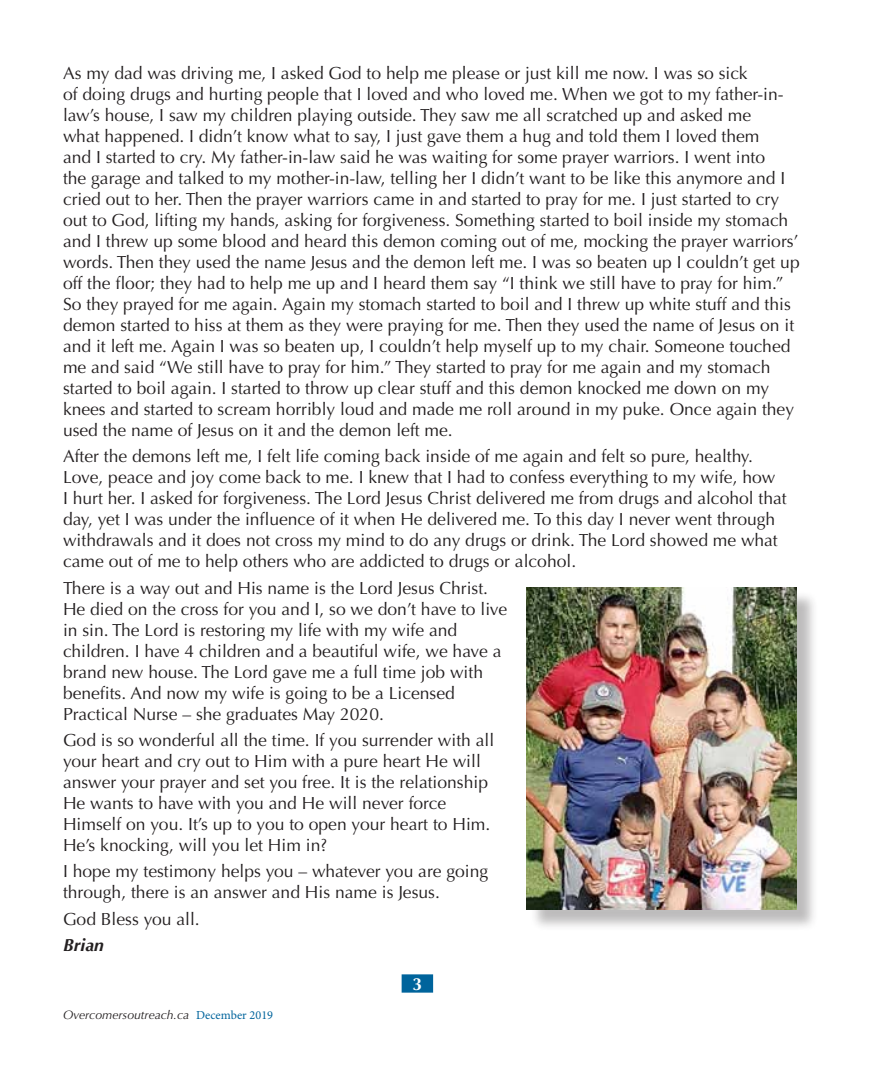
<style>
.page{position:relative;width:882px;height:1071px;background:#fff}
.page>*{position:absolute;margin:0;border:0;box-sizing:border-box;transform-origin:0 0}
.t1{font:17.5px/21px "Optima";color:#231f20}
.t2{font:italic 700 17.5px "Optima";color:#231f20}
.t3{font:700 17.5px "Optima";color:#fff}
.t4{font:italic 12.25px "Optima";color:#231f20}
.s1{font-family:"Minion Pro";font-style:normal;color:#00649c}
</style>
<div class="page">
<div style="left:402px;top:974px;width:31px;height:19px;background:#00649c;border:2px solid #00649c"></div>
<div style="left:529px;top:590px;width:289px;height:341px;background:#231f20;opacity:.3"></div>
<img style="left:527px;top:588px;width:270px;height:321px">
<p class="t1" style="left:63px;top:63px;width:738px">As my dad was driving me, I asked God to help me please or just kill me now. I was so sick<br>of doing drugs and hurting people that I loved and who loved me. When we got to my father-in&shy;law’s house, I saw my children playing outside. They saw me all scratched up and asked me<br>what happened. I didn’t know what to say, I just gave them a hug and told them I loved them<br>and I started to cry. My father-in-law said he was waiting for some prayer warriors. I went into<br>the garage and talked to my mother-in-law, telling her I didn’t want to be like this anymore and I cried out to her. Then the prayer warriors came in and started to pray for me. I just started to cry out to God, lifting my hands, asking for forgiveness. Something started to boil inside my stomach and I threw up some blood and heard this demon coming out of me, mocking the prayer warriors’ words. Then they used the name Jesus and the demon left me. I was so beaten up I couldn’t get up off the floor; they had to help me up and I heard them say “I think we still have to pray for him.” So they prayed for me again. Again my stomach started to boil and I threw up white stuff and this demon started to hiss at them as they were praying for me. Then they used the name of Jesus on it and it left me. Again I was so beaten up, I couldn’t help myself up to my chair. Someone touched me and said “We still have to pray for him.” They started to pray for me again and my stomach started to boil again. I started to throw up clear stuff and this demon knocked me down on my knees and started to scream horribly loud and made me roll around in my puke. Once again they used the name of Jesus on it and the demon left me.</p>
<p class="t1" style="left:63px;top:446px;width:725px">After the demons left me, I felt life coming back inside of me again and felt so pure, healthy.<br>Love, peace and joy come back to me. I knew that I had to confess everything to my wife, how<br>I hurt her. I asked for forgiveness. The Lord Jesus Christ delivered me from drugs and alcohol that day, yet I was under the influence of it when He delivered me. To this day I never went through withdrawals and it does not cross my mind to do any drugs or drink. The Lord showed me what came out of me to help others who are addicted to drugs or alcohol.</p>
<p class="t1" style="left:63px;top:577px;width:446px">There is a way out and His name is the Lord Jesus Christ.<br>He died on the cross for you and I, so we don’t have to live in sin. The Lord is restoring my life with my wife and children. I have 4 children and a beautiful wife, we have a brand new house. The Lord gave me a full time job with benefits. And now my wife is going to be a Licensed Practical Nurse – she graduates May 2020.</p>
<p class="t1" style="left:63px;top:730px;width:433px">God is so wonderful all the time. If you surrender with all your heart and cry out to Him with a pure heart He will answer your prayer and set you free. It is the relationship He wants to have with you and He will never force Himself on you. It’s up to you to open your heart to Him.<br>He’s knocking, will you let Him in?</p>
<p class="t1" style="left:63px;top:861px;width:427px">I hope my testimony helps you – whatever you are going through, there is an answer and His name is Jesus.</p>
<p class="t1" style="left:63px;top:908px;width:138px">God Bless you all.</p>
<p class="t2" style="left:63px;top:935px;width:42px">Brian</p>
<p class="t4" style="left:63px;top:1008px;width:212px">Overcomersoutreach.ca <span class="s1">December 2019</span></p>
<p class="t3" style="left:413px;top:974px;width:11px">3</p>
</div>
